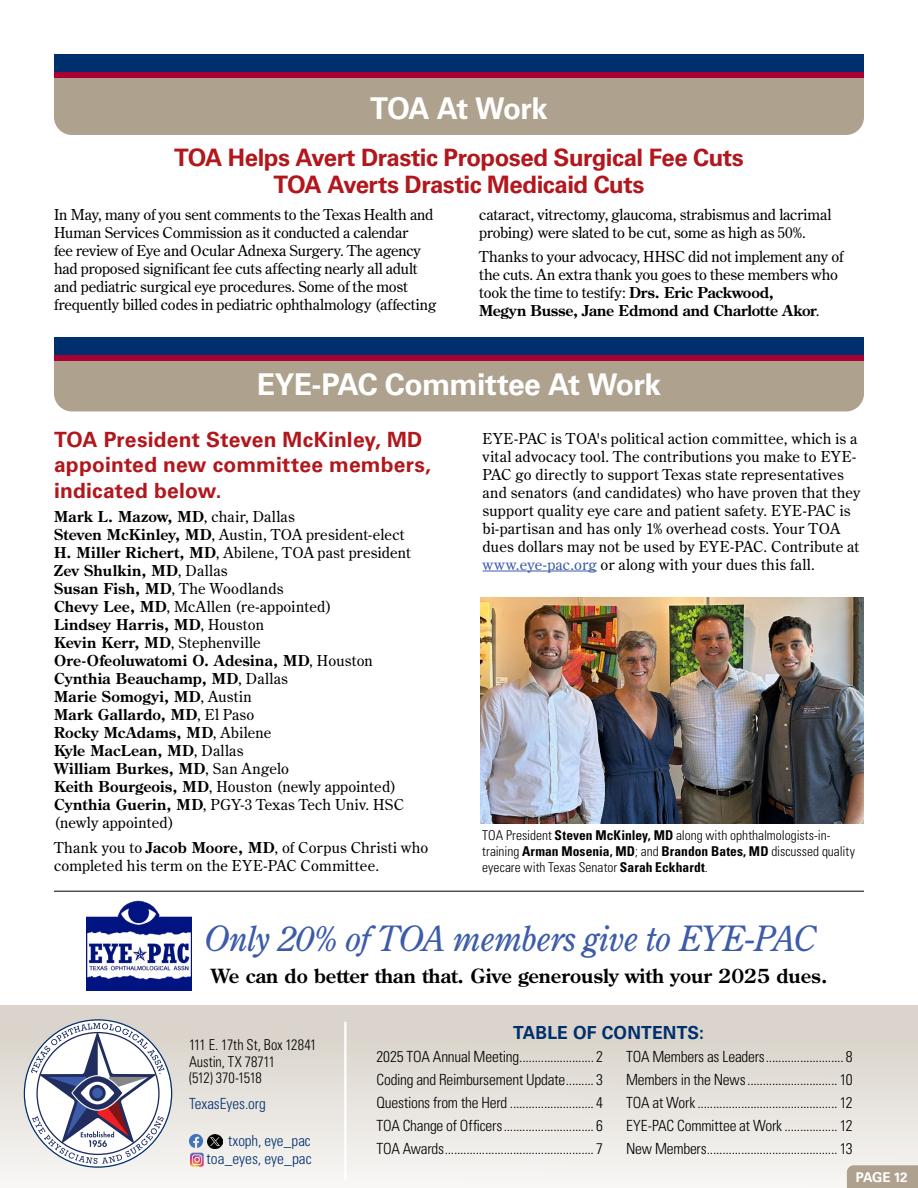
<style>
.page{position:relative;width:918px;height:1188px;background:#fff}
.page>*{position:absolute;margin:0;border:0;box-sizing:border-box;transform-origin:0 0}
.t1{font:italic 34.8px "Century Old Style Std";letter-spacing:-.02em;color:#3c5caa}
.t2{font:700 30px "Univers LT Std";letter-spacing:-.025em;color:#fff}
.t3{font:700 24px/27px "Univers LT Std";letter-spacing:-.02em;color:#b1171c;text-align:center}
.t4{font:700 21px/25.2px "Univers LT Std";letter-spacing:.01em;color:#b1171c}
.t5{font:700 19.5px "Century Old Style Std";color:#000}
.t6{font:700 18px "Univers LT Std";letter-spacing:.01em;color:#002f6e}
.t7{font:300 condensed 15.3px "Univers LT Std";letter-spacing:-.015em;color:#000}
.t8{font:300 condensed 15.3px/18.3px "Univers LT Std";color:#002f6e;text-align:right}
.t9{font:15px/18px "Century Old Style Std";letter-spacing:.005em;color:#000}
.t10{font:700 15px/18px "Century Old Style Std";letter-spacing:.02em;color:#000}
.t11{font:300 condensed 15px/16.5px "Univers LT Std";letter-spacing:-.005em;color:#000;scale:.95 1}
.t12{font:300 condensed 13.5px/16.2px "Univers LT Std";color:#000}
.t13{font:700 13.5px "Univers LT Std";letter-spacing:-.04em;color:#fff}
.s1{font-weight:700}
.s2{font-weight:400}
.s3{color:#3c5caa}
</style>
<div class="page">
<div style="left:0;top:1005px;width:918px;height:183px;background:linear-gradient(to bottom,#d5cfc5,#f7f6f4)"></div>
<div style="left:847px;top:1165px;width:71px;height:23px;background:#aea18d"></div>
<svg style="left:25px;top:1020px;width:146px;height:147px"></svg>
<hr style="left:344px;top:1022px;width:2px;height:158px;background:#fff">
<img style="left:208px;top:1134px;width:14px;height:15px">
<svg style="left:189px;top:1134px;width:15px;height:33px"></svg>
<div style="left:58px;top:128px;width:802px;height:7px;background:#aea18d"></div>
<div style="left:54px;top:361px;width:810px;height:50px;background:#aea18d"></div>
<div style="left:54px;top:78px;width:810px;height:50px;background:#aea18d"></div>
<img style="left:86px;top:900px;width:106px;height:91px">
<div style="left:54px;top:346px;width:810px;height:15px;background:#a90034"></div>
<div style="left:54px;top:63px;width:810px;height:15px;background:#a90034"></div>
<div style="left:54px;top:338px;width:810px;height:17px;background:#002f6e"></div>
<div style="left:54px;top:54px;width:810px;height:18px;background:#002f6e"></div>
<hr style="left:483px;top:571px;width:114px;height:1px;background:#3c5caa">
<img style="left:481px;top:598px;width:383px;height:226px">
<hr style="left:54px;top:891px;width:810px;height:1px;background:#000">
<h2 class="t2" style="left:370px;top:91px;width:179px">TOA At Work</h2>
<h3 class="t3" style="left:174px;top:144px;width:571px">TOA Helps Avert Drastic Proposed Surgical Fee Cuts<br>TOA Averts Drastic Medicaid Cuts</h3>
<p class="t9" style="left:54px;top:205px;width:384px">In May, many of you sent comments to the Texas Health and Human Services Commission as it conducted a calendar<br>fee review of Eye and Ocular Adnexa Surgery. The agency had proposed significant fee cuts affecting nearly all adult and pediatric surgical eye procedures. Some of the most frequently billed codes in pediatric ophthalmology (affecting</p>
<p class="t9" style="left:479px;top:205px;width:354px">cataract, vitrectomy, glaucoma, strabismus and lacrimal probing) were slated to be cut, some as high as 50%.</p>
<p class="t9" style="left:479px;top:248px;width:366px">Thanks to your advocacy, HHSC did not implement any of the cuts. An extra thank you goes to these members who took the time to testify: <span class="s1">Drs. Eric Packwood,<br>Megyn Busse, Jane Edmond and Charlotte Akor</span>.</p>
<h2 class="t2" style="left:257px;top:367px;width:406px">EYE-PAC Committee At Work</h2>
<h3 class="t4" style="left:54px;top:427px;width:378px">TOA President Steven McKinley, MD appointed new committee members, indicated below.</h3>
<p class="t10" style="left:54px;top:508px;width:358px">Mark L. Mazow, MD<span class="s2">, chair, Dallas<br></span>Steven McKinley, MD<span class="s2">, Austin, TOA president-elect </span>H. Miller Richert, MD<span class="s2">, Abilene, TOA past president </span>Zev Shulkin, MD<span class="s2">, Dallas<br></span>Susan Fish, MD<span class="s2">, The Woodlands<br></span>Chevy Lee, MD<span class="s2">, McAllen (re-appointed)<br></span>Lindsey Harris, MD<span class="s2">, Houston<br></span>Kevin Kerr, MD<span class="s2">, Stephenville<br></span>Ore-Ofeoluwatomi O. Adesina, MD<span class="s2">, Houston </span>Cynthia Beauchamp, MD<span class="s2">, Dallas<br></span>Marie Somogyi, MD<span class="s2">, Austin<br></span>Mark Gallardo, MD<span class="s2">, El Paso<br></span>Rocky McAdams, MD<span class="s2">, Abilene<br></span>Kyle MacLean, MD<span class="s2">, Dallas<br></span>William Burkes, MD<span class="s2">, San Angelo<br></span>Keith Bourgeois, MD<span class="s2">, Houston (newly appointed)<br></span>Cynthia Guerin, MD<span class="s2">, PGY-3 Texas Tech Univ. HSC (newly appointed)</span></p>
<p class="t9" style="left:54px;top:838px;width:376px">Thank you to <span class="s1">Jacob Moore, MD</span>, of Corpus Christi who completed his term on the EYE-PAC Committee.</p>
<p class="t9" style="left:483px;top:429px;width:380px">EYE-PAC is TOA's political action committee, which is a vital advocacy tool. The contributions you make to EYE-PAC go directly to support Texas state representatives and senators (and candidates) who have proven that they support quality eye care and patient safety. EYE-PAC is bi-partisan and has only 1% overhead costs. Your TOA dues dollars may not be used by EYE-PAC. Contribute at <span class="s3">www.eye-pac.org</span> or along with your dues this fall.</p>
<p class="t12" style="left:482px;top:827px;width:374px">TOA President <span class="s1">Steven McKinley, MD</span> along with ophthalmologists-in&shy;training <span class="s1">Arman Mosenia, MD</span>; and <span class="s1">Brandon Bates, MD</span> discussed quality eyecare with Texas Senator <span class="s1">Sarah Eckhardt</span>.</p>
<h1 class="t1" style="left:204px;top:916px;width:613px">Only 20% of TOA members give to EYE-PAC</h1>
<h3 class="t5" style="left:211px;top:963px;width:618px">We can do better than that. Give generously with your 2025 dues.</h3>
<p class="t11" style="left:189px;top:1037px;width:136px">111 E. 17th St, Box 12841<br>Austin, TX 78711<br>(512) 370-1518</p>
<p class="t8" style="left:189px;top:1095px;width:78px">TexasEyes.org</p>
<p class="t8" style="left:207px;top:1131px;width:107px">txoph, eye_pac toa_eyes, eye_pac</p>
<p class="t6" style="left:513px;top:1022px;width:192px">TABLE OF CONTENTS:</p>
<p class="t7" style="left:376px;top:1048px;width:228px">2025 TOA Annual Meeting........................ 2</p>
<p class="t7" style="left:626px;top:1048px;width:228px">TOA Members as Leaders......................... 8</p>
<p class="t7" style="left:376px;top:1093px;width:228px">Questions from the Herd ........................... 4</p>
<p class="t7" style="left:626px;top:1093px;width:228px">TOA at Work ............................................. 12</p>
<p class="t7" style="left:376px;top:1071px;width:228px">Coding and Reimbursement Update......... 3</p>
<p class="t7" style="left:626px;top:1071px;width:228px">Members in the News............................. 10</p>
<p class="t7" style="left:376px;top:1116px;width:228px">TOA Change of Officers............................. 6</p>
<p class="t7" style="left:626px;top:1116px;width:228px">EYE-PAC Committee at Work ................. 12</p>
<p class="t7" style="left:376px;top:1139px;width:228px">TOA Awards................................................ 7</p>
<p class="t7" style="left:626px;top:1139px;width:228px">New Members.......................................... 13</p>
<p class="t13" style="left:856px;top:1169px;width:53px">PAGE 12</p>
</div>
